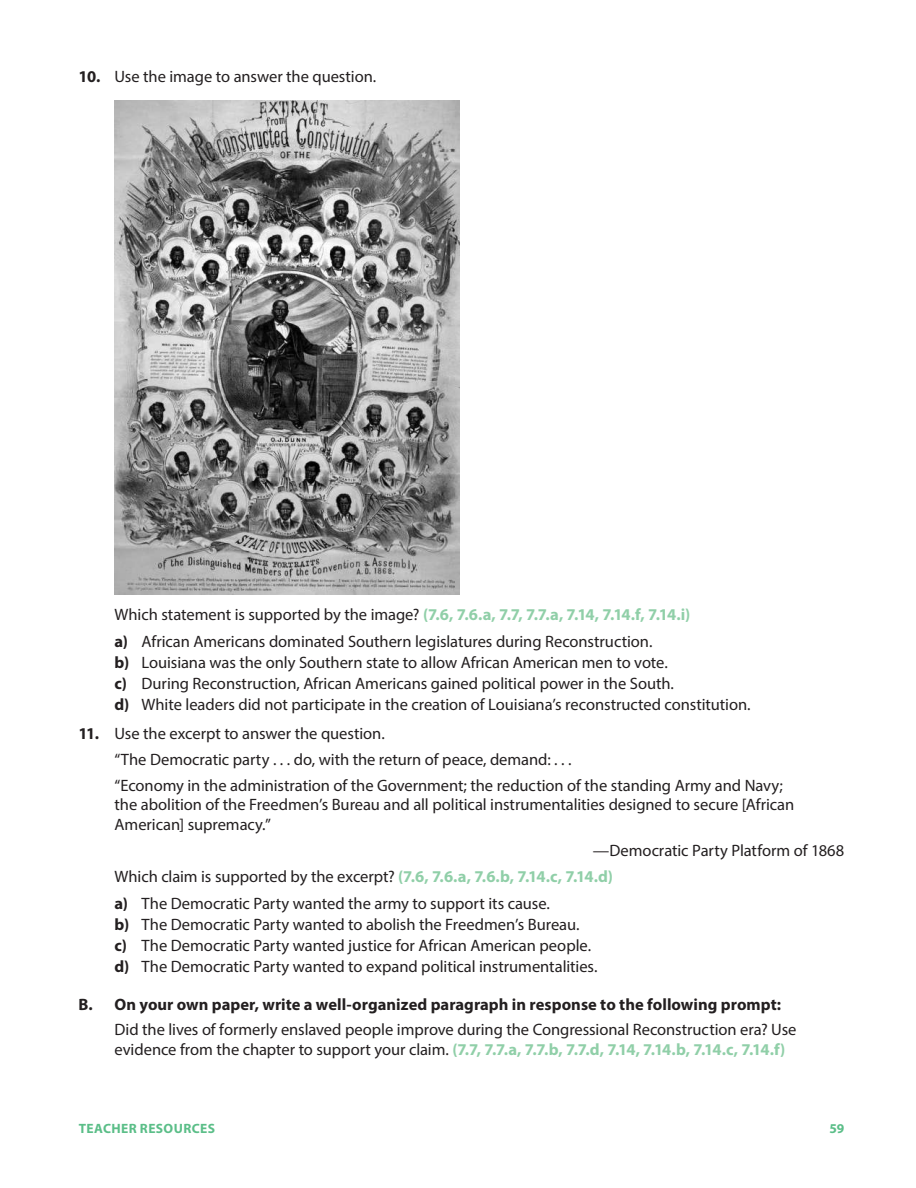
<style>
.page{position:relative;width:916px;height:1188px;background:#fff}
.page>*{position:absolute;margin:0;border:0;box-sizing:border-box;transform-origin:0 0}
.t1{font:16.5px/21px "Myriad Pro";letter-spacing:-.005em;color:#231f20}
.t2{font:700 16.5px "Myriad Pro";color:#231f20}
.t3{font:700 13.5px "Myriad Pro";letter-spacing:.03em;color:#5bbe88}
.s1{font-weight:700}
.s2{font-weight:700;color:#90cfa8}
</style>
<div class="page">
<img style="left:114px;top:100px;width:345px;height:494px">
<p class="t1" style="left:78px;top:66px;width:299px"><span class="s1">10.</span> Use the image to answer the question.</p>
<p class="t1" style="left:114px;top:600px;width:577px;line-height:27px">Which statement is supported by the image? <span class="s2">(7.6, 7.6.a, 7.7, 7.7.a, 7.14, 7.14.f, 7.14.i) </span><span class="s1">a)</span> African Americans dominated Southern legislatures during Reconstruction.</p>
<p class="t1" style="left:114px;top:651px;width:637px"><span class="s1">b)</span> Louisiana was the only Southern state to allow African American men to vote.<br><span class="s1">c)</span> During Reconstruction, African Americans gained political power in the South.<br><span class="s1">d)</span> White leaders did not participate in the creation of Louisiana’s reconstructed constitution.</p>
<p class="t1" style="left:114px;top:720px;width:669px;line-height:25.8px;text-indent:-36px"><span class="s1">11.</span> Use the excerpt to answer the question.<br>“The Democratic party . . . do, with the return of peace, demand: . . .<br>“Economy in the administration of the Government; the reduction of the standing Army and Navy;</p>
<p class="t1" style="left:114px;top:794px;width:681px;line-height:19.8px">the abolition of the Freedmen’s Bureau and all political instrumentalities designed to secure [African<br>American] supremacy.”</p>
<p class="t1" style="left:114px;top:837px;width:730px;line-height:26.4px;text-indent:478px">—Democratic Party Platform of 1868<br>Which claim is supported by the excerpt? <span class="s2">(7.6, 7.6.a, 7.6.b, 7.14.c, 7.14.d)<br></span><span class="s1">a)</span> The Democratic Party wanted the army to support its cause.</p>
<p class="t1" style="left:114px;top:913px;width:484px"><span class="s1">b)</span> The Democratic Party wanted to abolish the Freedmen’s Bureau.<br><span class="s1">c)</span> The Democratic Party wanted justice for African American people. <span class="s1">d)</span> The Democratic Party wanted to expand political instrumentalities.</p>
<p class="t2" style="left:78px;top:993px;width:703px">B. On your own paper, write a well-organized paragraph in response to the following prompt:</p>
<p class="t1" style="left:114px;top:1019px;width:683px;line-height:19.8px">Did the lives of formerly enslaved people improve during the Congressional Reconstruction era? Use evidence from the chapter to support your claim. <span class="s2">(7.7, 7.7.a, 7.7.b, 7.7.d, 7.14, 7.14.b, 7.14.c, 7.14.f)</span></p>
<p class="t3" style="left:79px;top:1119px;width:138px">TEACHER RESOURCES</p>
<p class="t3" style="left:829px;top:1119px;width:16px">59</p>
</div>
